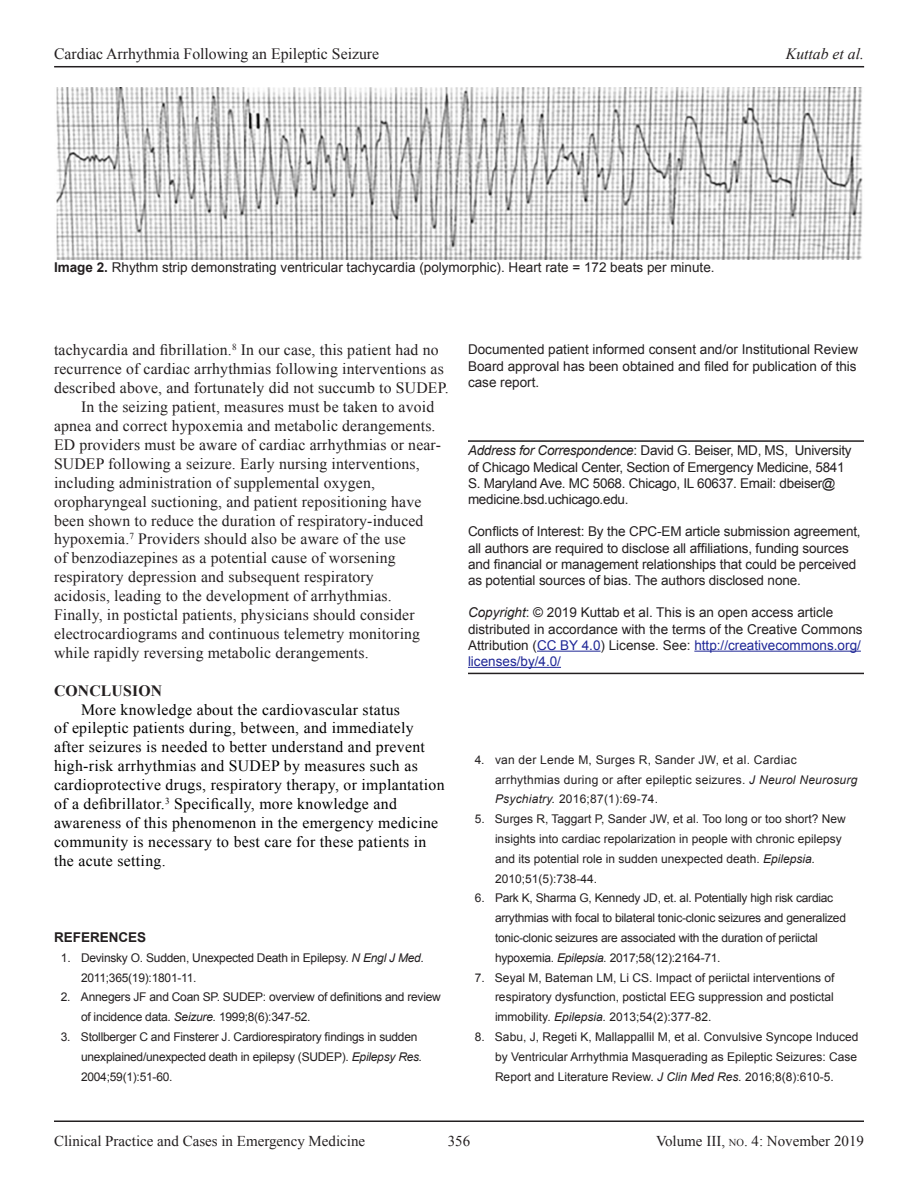
<style>
.page{position:relative;width:918px;height:1188px;background:#fff}
.page>*{position:absolute;margin:0;border:0;box-sizing:border-box;transform-origin:0 0}
.Article_Title{font:15.75px/18.9px "Times New Roman";letter-spacing:.01em;color:#231f20}
.Article_Title-2{font:15.75px/18.9px "Times New Roman";letter-spacing:.02em;color:#000}
.t1{font:italic 15.75px "Times New Roman";color:#231f20}
.Article_Title-3{font:700 15.75px "Times New Roman";letter-spacing:.01em;color:#231f20}
.t2{font:15px "Times New Roman";color:#231f20}
.Body_Text{font:13.5px/16.2px "Arial";letter-spacing:-.01em;color:#231f20}
.t3{font:700 13.5px "Arial";color:#231f20}
.t4{font:12px/19.8px "Arial";letter-spacing:-.02em;color:#231f20}
.t5{font:12px/19.8px "Arial";color:#231f20}
.t6{font:12px/19.8px "Arial";letter-spacing:.02em;color:#231f20}
.s1{font-weight:700}
.s2{font-style:italic}
.s3{color:#1f2796}
.s4{font-size:10.5px}
</style>
<div class="page">
<hr style="left:54px;top:1120px;width:810px;height:2px;background:#231f20">
<hr style="left:54px;top:66px;width:810px;height:1px;background:#231f20">
<img style="left:56px;top:88px;width:807px;height:172px">
<hr style="left:468px;top:440px;width:396px;height:2px;background:#231f20">
<hr style="left:537px;top:651px;width:64px;height:1px;background:#1f2796">
<hr style="left:694px;top:651px;width:167px;height:1px;background:#1f2796">
<hr style="left:468px;top:673px;width:396px;height:1px;background:#231f20">
<hr style="left:468px;top:667px;width:93px;height:1px;background:#1f2796">
<p class="Article_Title" style="left:54px;top:44px;width:327px">Cardiac Arrhythmia Following an Epileptic Seizure</p>
<p class="t1" style="left:786px;top:43px;width:80px">Kuttab et al.</p>
<p class="Body_Text" style="left:54px;top:259px;width:662px"><span class="s1">Image 2.</span> Rhythm strip demonstrating ventricular tachycardia (polymorphic). Heart rate = 172 beats per minute.</p>
<p class="Article_Title" style="left:54px;top:340px;width:396px">tachycardia and fibrillation.<sup>8</sup> In our case, this patient had no recurrence of cardiac arrhythmias following interventions as described above, and fortunately did not succumb to SUDEP.</p>
<p class="Article_Title" style="left:54px;top:397px;width:388px;text-indent:27px">In the seizing patient, measures must be taken to avoid apnea and correct hypoxemia and metabolic derangements.<br>ED providers must be aware of cardiac arrhythmias or near-SUDEP following a seizure. Early nursing interventions, including administration of supplemental oxygen, oropharyngeal suctioning, and patient repositioning have been shown to reduce the duration of respiratory-induced hypoxemia.<sup>7</sup> Providers should also be aware of the use<br>of benzodiazepines as a potential cause of worsening respiratory depression and subsequent respiratory<br>acidosis, leading to the development of arrhythmias.<br>Finally, in postictal patients, physicians should consider electrocardiograms and continuous telemetry monitoring while rapidly reversing metabolic derangements.</p>
<p class="Article_Title-3" style="left:54px;top:679px;width:110px">CONCLUSION</p>
<p class="Article_Title-2" style="left:54px;top:700px;width:392px;text-indent:27px">More knowledge about the cardiovascular status<br>of epileptic patients during, between, and immediately after seizures is needed to better understand and prevent high-risk arrhythmias and SUDEP by measures such as cardioprotective drugs, respiratory therapy, or implantation of a defibrillator.<sup>3</sup> Specifically, more knowledge and awareness of this phenomenon in the emergency medicine community is necessary to best care for these patients in the acute setting.</p>
<p class="t3" style="left:54px;top:928px;width:94px">REFERENCES</p>
<p class="t4" style="left:81px;top:948px;width:345px;text-indent:-20px">1. Devinsky O. Sudden, Unexpected Death in Epilepsy. <span class="s2">N Engl J Med.<br></span>2011;365(19):1801-11.</p>
<p class="t4" style="left:81px;top:987px;width:361px;text-indent:-20px">2. Annegers JF and Coan SP. SUDEP: overview of definitions and review of incidence data. <span class="s2">Seizure.</span> 1999;8(6):347-52.</p>
<p class="t4" style="left:81px;top:1027px;width:343px;text-indent:-20px">3. Stollberger C and Finsterer J. Cardiorespiratory findings in sudden unexplained/unexpected death in epilepsy (SUDEP). <span class="s2">Epilepsy Res.<br></span>2004;59(1):51-60.</p>
<p class="Body_Text" style="left:468px;top:342px;width:392px;text-align:justify">Documented patient informed consent and/or Institutional Review Board approval has been obtained and filed for publication of this case report.</p>
<p class="Body_Text" style="left:468px;top:443px;width:385px"><span class="s2">Address for Correspondence</span>: David G. Beiser, MD, MS, University of Chicago Medical Center, Section of Emergency Medicine, 5841<br>S. Maryland Ave. MC 5068. Chicago, IL 60637. Email: dbeiser@ medicine.bsd.uchicago.edu.</p>
<p class="Body_Text" style="left:468px;top:524px;width:394px">Conflicts of Interest: By the CPC-EM article submission agreement, all authors are required to disclose all affiliations, funding sources and financial or management relationships that could be perceived as potential sources of bias. The authors disclosed none.</p>
<p class="Body_Text" style="left:468px;top:605px;width:396px"><span class="s2">Copyright</span>: © 2019 Kuttab et al. This is an open access article distributed in accordance with the terms of the Creative Commons Attribution (<span class="s3">CC BY 4.0</span>) License. See: <span class="s3">http://creativecommons.org/ licenses/by/4.0/</span></p>
<p class="t6" style="left:495px;top:750px;width:364px;text-indent:-20px">4. van der Lende M, Surges R, Sander JW, et al. Cardiac arrhythmias during or after epileptic seizures. <span class="s2">J Neurol Neurosurg<br>Psychiatry.</span> 2016;87(1):69-74.</p>
<p class="t5" style="left:495px;top:809px;width:352px;text-indent:-20px">5. Surges R, Taggart P, Sander JW, et al. Too long or too short? New insights into cardiac repolarization in people with chronic epilepsy and its potential role in sudden unexpected death. <span class="s2">Epilepsia.<br></span>2010;51(5):738-44.</p>
<p class="t4" style="left:495px;top:888px;width:353px;text-indent:-20px">6. Park K, Sharma G, Kennedy JD, et. al. Potentially high risk cardiac arrythmias with focal to bilateral tonic-clonic seizures and generalized tonic-clonic seizures are associated with the duration of periictal hypoxemia. <span class="s2">Epilepsia.</span> 2017;58(12):2164-71.</p>
<p class="t4" style="left:495px;top:968px;width:341px;text-align:justify;text-indent:-20px">7. Seyal M, Bateman LM, Li CS. Impact of periictal interventions of respiratory dysfunction, postictal EEG suppression and postictal immobility. <span class="s2">Epilepsia.</span> 2013;54(2):377-82.</p>
<p class="t4" style="left:495px;top:1027px;width:365px;text-align:justify;text-indent:-20px">8. Sabu, J, Regeti K, Mallappallil M, et al. Convulsive Syncope Induced by Ventricular Arrhythmia Masquerading as Epileptic Seizures: Case Report and Literature Review. <span class="s2">J Clin Med Res.</span> 2016;8(8):610-5.</p>
<p class="t2" style="left:54px;top:1131px;width:313px">Clinical Practice and Cases in Emergency Medicine</p>
<p class="t2" style="left:448px;top:1131px;width:24px">356</p>
<p class="t2" style="left:656px;top:1131px;width:209px">Volume III, <span class="s4">no</span>. 4: November 2019</p>
</div>
